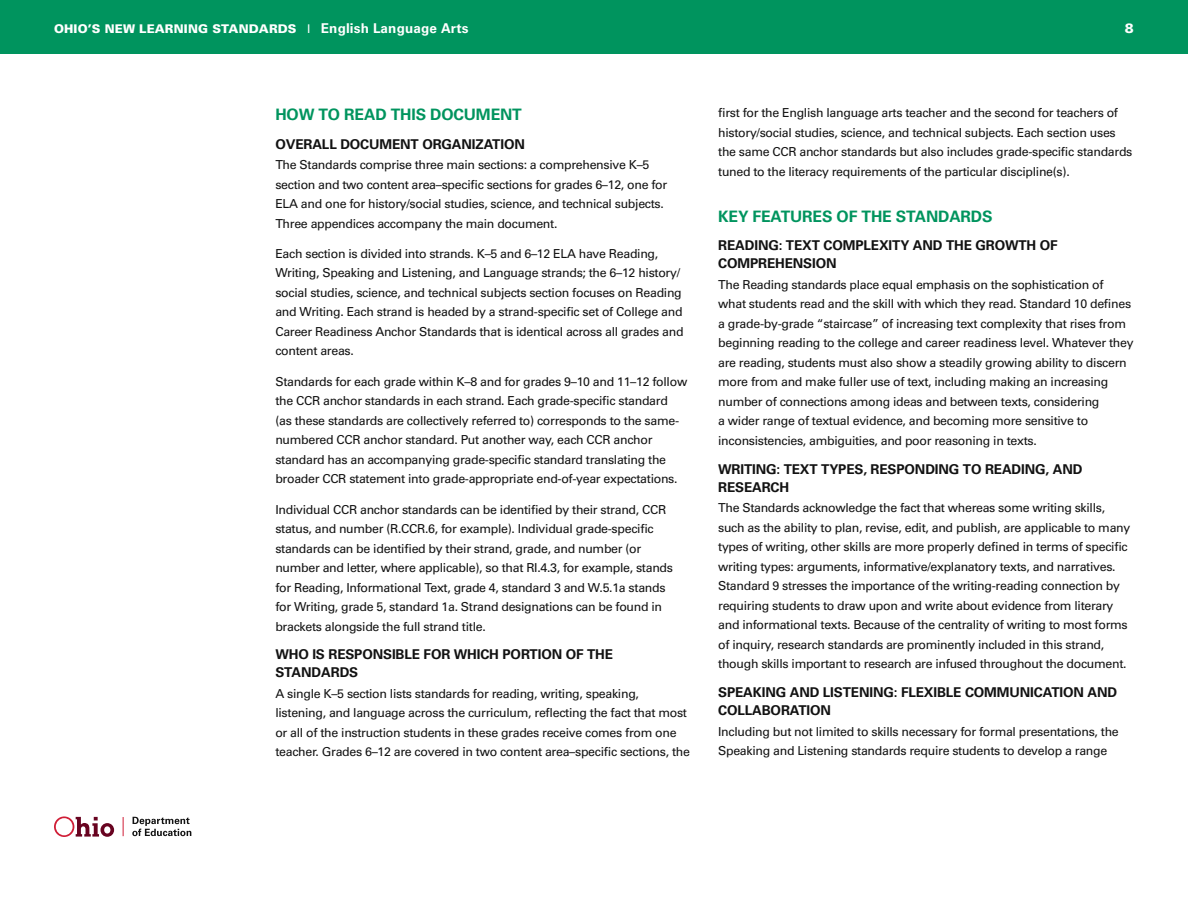
<style>
.page{position:relative;width:1188px;height:918px;background:#fff}
.page>*{position:absolute;margin:0;border:0;box-sizing:border-box;transform-origin:0 0}
.CHD{font:700 15.75px "Univers";letter-spacing:-.01em;color:#00945e}
.DHD{font:700 13.5px/18px "Univers";letter-spacing:-.01em;color:#121212}
.t1{font:900 13.5px "Univers";color:#fff}
.BOD{font:12.3px/19.5px "Univers";letter-spacing:-.025em;color:#121212}
.BOD_w_space{font:12.3px/19.5px "Univers";letter-spacing:-.025em;color:#121212}
.t2{font:900 12px "Univers";letter-spacing:.01em;color:#fff}
.s1{font-weight:400}
.s2{font-weight:700;font-size:13.5px}
</style>
<div class="page">
<div style="left:0;top:0;width:1188px;height:54px;background:#00945e"></div>
<svg style="left:54px;top:816px;width:60px;height:21px"></svg>
<svg style="left:123px;top:817px;width:1px;height:19px"></svg>
<svg style="left:132px;top:817px;width:59px;height:19px"></svg>
<p class="t2" style="left:54px;top:21px;width:416px">OHIO’S NEW LEARNING STANDARDS <span class="s1">I</span> <span class="s2">English Language Arts</span></p>
<p class="t1" style="left:1125px;top:19px;width:11px">8</p>
<p class="CHD" style="left:275px;top:105px;width:248px">HOW TO READ THIS DOCUMENT</p>
<p class="DHD" style="left:275px;top:135px;width:251px">OVERALL DOCUMENT ORGANIZATION</p>
<p class="BOD" style="left:275px;top:155px;width:393px">The Standards comprise three main sections: a comprehensive K–5 section and two content area–specific sections for grades 6–12, one for ELA and one for history/social studies, science, and technical subjects.<br>Three appendices accompany the main document.</p>
<p class="BOD_w_space" style="left:275px;top:244px;width:410px">Each section is divided into strands. K–5 and 6–12 ELA have Reading, Writing, Speaking and Listening, and Language strands; the 6–12 history/ social studies, science, and technical subjects section focuses on Reading and Writing. Each strand is headed by a strand-specific set of College and Career Readiness Anchor Standards that is identical across all grades and content areas.</p>
<p class="BOD_w_space" style="left:275px;top:372px;width:413px">Standards for each grade within K–8 and for grades 9–10 and 11–12 follow the CCR anchor standards in each strand. Each grade-specific standard (as these standards are collectively referred to) corresponds to the same&shy;numbered CCR anchor standard. Put another way, each CCR anchor standard has an accompanying grade-specific standard translating the broader CCR statement into grade-appropriate end-of-year expectations.</p>
<p class="BOD_w_space" style="left:275px;top:500px;width:399px">Individual CCR anchor standards can be identified by their strand, CCR status, and number (R.CCR.6, for example). Individual grade-specific standards can be identified by their strand, grade, and number (or number and letter, where applicable), so that RI.4.3, for example, stands for Reading, Informational Text, grade 4, standard 3 and W.5.1a stands for Writing, grade 5, standard 1a. Strand designations can be found in brackets alongside the full strand title.</p>
<p class="DHD" style="left:275px;top:646px;width:339px">WHO IS RESPONSIBLE FOR WHICH PORTION OF THE<br>STANDARDS</p>
<p class="BOD" style="left:275px;top:684px;width:416px">A single K–5 section lists standards for reading, writing, speaking, listening, and language across the curriculum, reflecting the fact that most or all of the instruction students in these grades receive comes from one teacher. Grades 6–12 are covered in two content area–specific sections, the</p>
<p class="BOD" style="left:718px;top:103px;width:416px">first for the English language arts teacher and the second for teachers of history/social studies, science, and technical subjects. Each section uses the same CCR anchor standards but also includes grade-specific standards tuned to the literacy requirements of the particular discipline(s).</p>
<p class="CHD" style="left:718px;top:207px;width:276px">KEY FEATURES OF THE STANDARDS</p>
<p class="DHD" style="left:718px;top:237px;width:341px">READING: TEXT COMPLEXITY AND THE GROWTH OF<br>COMPREHENSION</p>
<p class="BOD" style="left:718px;top:275px;width:417px">The Reading standards place equal emphasis on the sophistication of what students read and the skill with which they read. Standard 10 defines a grade-by-grade “staircase” of increasing text complexity that rises from beginning reading to the college and career readiness level. Whatever they are reading, students must also show a steadily growing ability to discern more from and make fuller use of text, including making an increasing number of connections among ideas and between texts, considering<br>a wider range of textual evidence, and becoming more sensitive to inconsistencies, ambiguities, and poor reasoning in texts.</p>
<p class="DHD" style="left:718px;top:460px;width:366px">WRITING: TEXT TYPES, RESPONDING TO READING, AND<br>RESEARCH</p>
<p class="BOD" style="left:718px;top:498px;width:414px">The Standards acknowledge the fact that whereas some writing skills, such as the ability to plan, revise, edit, and publish, are applicable to many types of writing, other skills are more properly defined in terms of specific writing types: arguments, informative/explanatory texts, and narratives.<br>Standard 9 stresses the importance of the writing-reading connection by requiring students to draw upon and write about evidence from literary and informational texts. Because of the centrality of writing to most forms of inquiry, research standards are prominently included in this strand, though skills important to research are infused throughout the document.</p>
<p class="DHD" style="left:718px;top:683px;width:400px">SPEAKING AND LISTENING: FLEXIBLE COMMUNICATION AND<br>COLLABORATION</p>
<p class="BOD" style="left:718px;top:722px;width:402px">Including but not limited to skills necessary for formal presentations, the<br>Speaking and Listening standards require students to develop a range</p>
</div>
